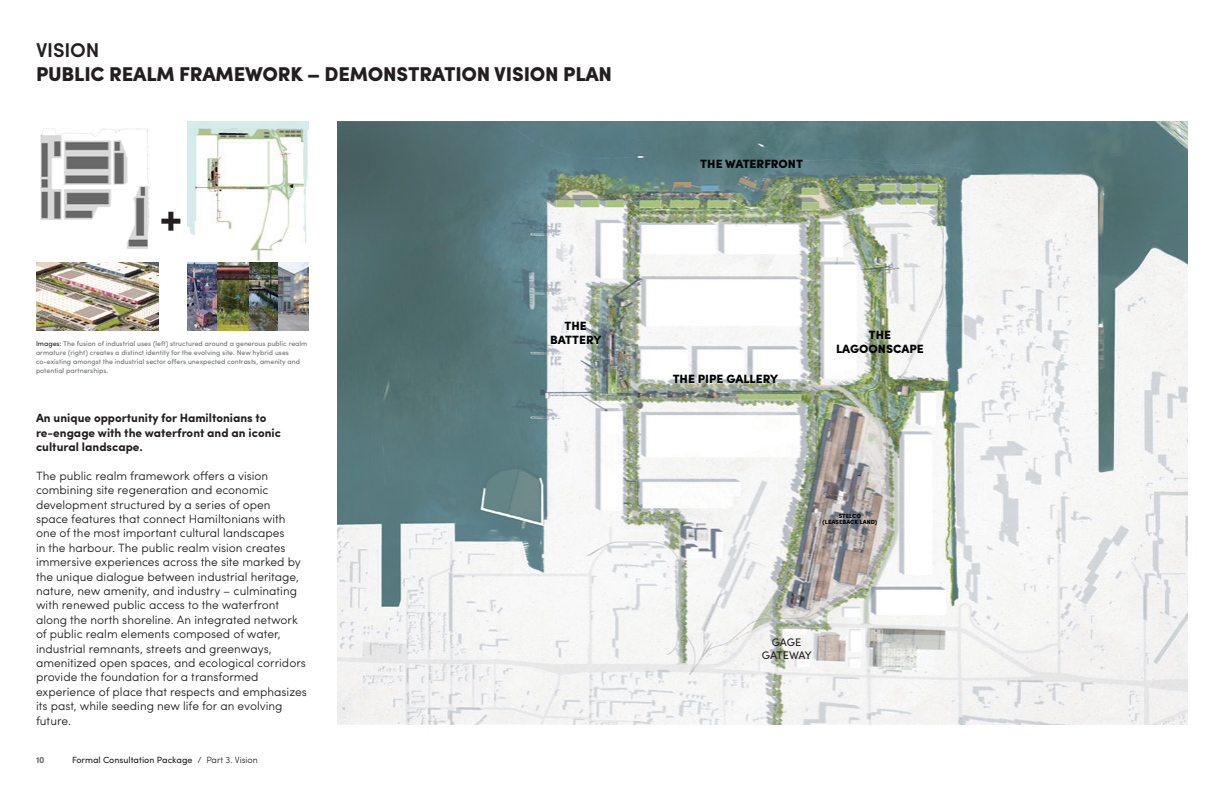
<style>
.page{position:relative;width:1224px;height:792px;background:#fff}
.page>*{position:absolute;margin:0;border:0;box-sizing:border-box;transform-origin:0 0}
.t1{font:900 46px "Sofia Pro";color:#231f20}
.t2{font:900 20px "Sofia Pro";letter-spacing:-.01em;color:#231f20}
.t3{font:600 20px "Sofia Pro";letter-spacing:-.01em;color:#231f20}
.t4{font:300 12px/14.4px "Sofia Pro";color:#231f20}
.t5{font:700 12px/14.4px "Sofia Pro";color:#231f20}
.t6{font:900 12px "Sofia Pro";color:#020304}
.t7{font:11px "Sofia Pro";letter-spacing:-.01em;color:#231f20}
.t8{font:9px "Sofia Pro";color:#231f20}
.t9{font:700 9px "Sofia Pro";color:#6d6f71}
.t10{font:7px/9px "Sofia Pro";color:#6e7072}
.t11{font:900 6px "Sofia Pro";color:#020304}
.s1{color:#231f20}
.s2{font-weight:300}
</style>
<div class="page">
<img style="left:338px;top:122px;width:850px;height:602px">
<img style="left:188px;top:122px;width:121px;height:209px">
<img style="left:36px;top:128px;width:122px;height:203px">
<p class="t3" style="left:36px;top:35px;width:65px">VISION</p>
<p class="t2" style="left:36px;top:58px;width:578px">PUBLIC REALM FRAMEWORK – DEMONSTRATION VISION PLAN</p>
<p class="t1" style="left:160px;top:179px;width:25px">+</p>
<p class="t10" style="left:36px;top:339px;width:273px"><span class="s1">Images:</span> The fusion of industrial uses (left) structured around a generous public realm armature (right) creates a distinct identity for the evolving site. New hybrid uses co-existing amongst the industrial sector offers unexpected contrasts, amenity and potential partnerships.</p>
<p class="t5" style="left:36px;top:410px;width:247px">An unique opportunity for Hamiltonians to re-engage with the waterfront and an iconic cultural landscape.</p>
<p class="t4" style="left:36px;top:468px;width:273px">The public realm framework offers a vision combining site regeneration and economic development structured by a series of open<br>space features that connect Hamiltonians with one of the most important cultural landscapes<br>in the harbour. The public realm vision creates immersive experiences across the site marked by the unique dialogue between industrial heritage, nature, new amenity, and industry – culminating with renewed public access to the waterfront along the north shoreline. An integrated network of public realm elements composed of water, industrial remnants, streets and greenways, amenitized open spaces, and ecological corridors provide the foundation for a transformed experience of place that respects and emphasizes its past, while seeding new life for an evolving future.</p>
<p class="t9" style="left:36px;top:753px;width:10px">10</p>
<p class="t8" style="left:72px;top:753px;width:187px">Formal Consultation Package <span class="s2">/ Part 3. Vision</span></p>
<p class="t6" style="left:564px;top:316px;width:24px">THE</p>
<p class="t6" style="left:550px;top:331px;width:53px">BATTERY</p>
<p class="t6" style="left:700px;top:154px;width:104px">THE WATERFRONT</p>
<p class="t6" style="left:673px;top:370px;width:107px">THE PIPE GALLERY</p>
<p class="t6" style="left:869px;top:325px;width:24px">THE</p>
<p class="t6" style="left:836px;top:340px;width:89px">LAGOONSCAPE</p>
<p class="t11" style="left:839px;top:511px;width:24px">STELCO</p>
<p class="t11" style="left:823px;top:517px;width:56px">(LEASEBACK LAND)</p>
<p class="t7" style="left:772px;top:634px;width:31px">GAGE</p>
<p class="t7" style="left:762px;top:647px;width:52px">GATEWAY</p>
</div>
